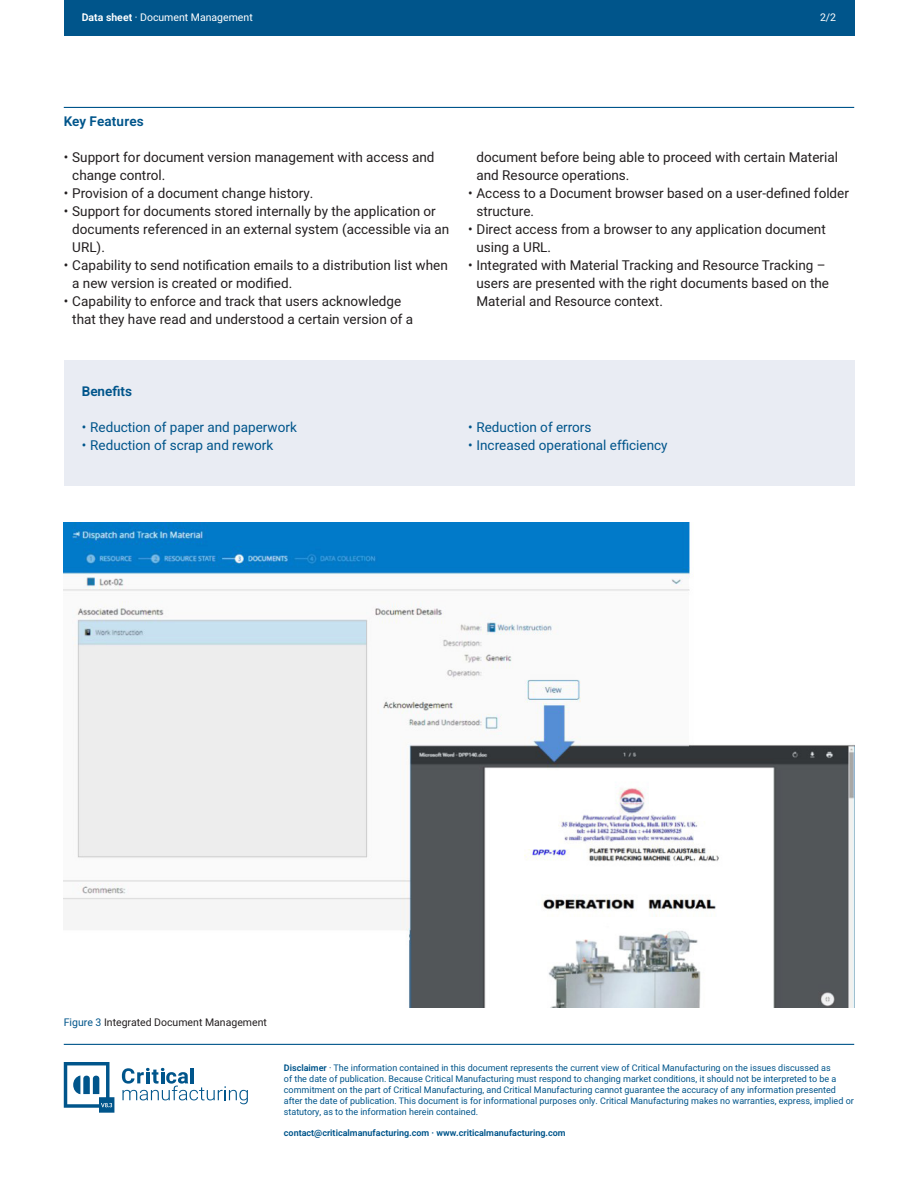
<style>
.page{position:relative;width:918px;height:1188px;background:#fff}
.page>*{position:absolute;margin:0;border:0;box-sizing:border-box;transform-origin:0 0}
.t1{font:13.5px/18px "Heebo";color:#231f20}
.t2{font:13.5px "Heebo";color:#00558b}
.Título_pequeno{font:600 13.5px "Heebo";letter-spacing:.01em;color:#00558b}
.Texto_corrido_9pt_Re{font:600 13.5px "Heebo";color:#00558b}
.Texto_corrido_9pt_Re-2{font:10.5px "Heebo";color:#231f20}
.Texto_corrido_9pt_Re-3{font:10.5px "Heebo";color:#fff}
.t3{font:9px/10.8px "Heebo";color:#00558b}
.t4{font:600 9px "Heebo";color:#00558b}
.s1{font-weight:600}
.s2{color:#00558b}
</style>
<div class="page">
<svg style="left:122px;top:1068px;width:126px;height:36px"></svg>
<svg style="left:64px;top:1062px;width:50px;height:51px"></svg>
<div style="left:64px;top:360px;width:790px;height:126px;background:#e9ecf3"></div>
<div style="left:64px;top:0;width:790px;height:36px;background:#00558b"></div>
<hr style="left:64px;top:107px;width:790px;height:1px;background:#00558b">
<img style="left:64px;top:522px;width:790px;height:486px">
<hr style="left:64px;top:1044px;width:790px;height:1px;background:#00558b">
<p class="Texto_corrido_9pt_Re-3" style="left:82px;top:10px;width:173px"><span class="s1">Data sheet</span> · Document Management</p>
<p class="Texto_corrido_9pt_Re-3" style="left:820px;top:10px;width:18px">2/2</p>
<p class="Título_pequeno" style="left:64px;top:112px;width:81px">Key Features</p>
<p class="t1" style="left:72px;top:148px;width:364px;text-indent:-9px">• Support for document version management with access and change control.</p>
<p class="t1" style="left:64px;top:184px;width:251px">• Provision of a document change history.</p>
<p class="t1" style="left:72px;top:202px;width:378px;text-indent:-9px">• Support for documents stored internally by the application or documents referenced in an external system (accessible via an<br>URL).</p>
<p class="t1" style="left:72px;top:256px;width:377px;text-indent:-9px">• Capability to send notification emails to a distribution list when a new version is created or modified.</p>
<p class="t1" style="left:72px;top:292px;width:342px;text-indent:-9px">• Capability to enforce and track that users acknowledge that they have read and understood a certain version of a</p>
<p class="t1" style="left:477px;top:148px;width:363px">document before being able to proceed with certain Material and Resource operations.</p>
<p class="t1" style="left:477px;top:184px;width:374px;text-indent:-9px">• Access to a Document browser based on a user-defined folder structure.</p>
<p class="t1" style="left:477px;top:220px;width:351px;text-indent:-9px">• Direct access from a browser to any application document using a URL.</p>
<p class="t1" style="left:477px;top:256px;width:354px;text-indent:-9px">• Integrated with Material Tracking and Resource Tracking – users are presented with the right documents based on the<br>Material and Resource context.</p>
<p class="Texto_corrido_9pt_Re" style="left:82px;top:382px;width:52px">Benefits</p>
<p class="t2" style="left:82px;top:418px;width:217px">• Reduction of paper and paperwork</p>
<p class="t2" style="left:82px;top:436px;width:193px">• Reduction of scrap and rework</p>
<p class="t2" style="left:468px;top:418px;width:125px">• Reduction of errors</p>
<p class="t2" style="left:468px;top:436px;width:201px">• Increased operational efficiency</p>
<p class="Texto_corrido_9pt_Re-2" style="left:64px;top:1015px;width:205px"><span class="s2">Figure 3</span> Integrated Document Management</p>
<p class="t3" style="left:284px;top:1063px;width:571px"><span class="s1">Disclaimer</span> · The information contained in this document represents the current view of Critical Manufacturing on the issues discussed as<br>of the date of publication. Because Critical Manufacturing must respond to changing market conditions, it should not be interpreted to be a commitment on the part of Critical Manufacturing, and Critical Manufacturing cannot guarantee the accuracy of any information presented after the date of publication. This document is for informational purposes only. Critical Manufacturing makes no warranties, express, implied or statutory, as to the information herein contained.</p>
<p class="t4" style="left:284px;top:1127px;width:283px">contact@criticalmanufacturing.com · www.criticalmanufacturing.com</p>
</div>
